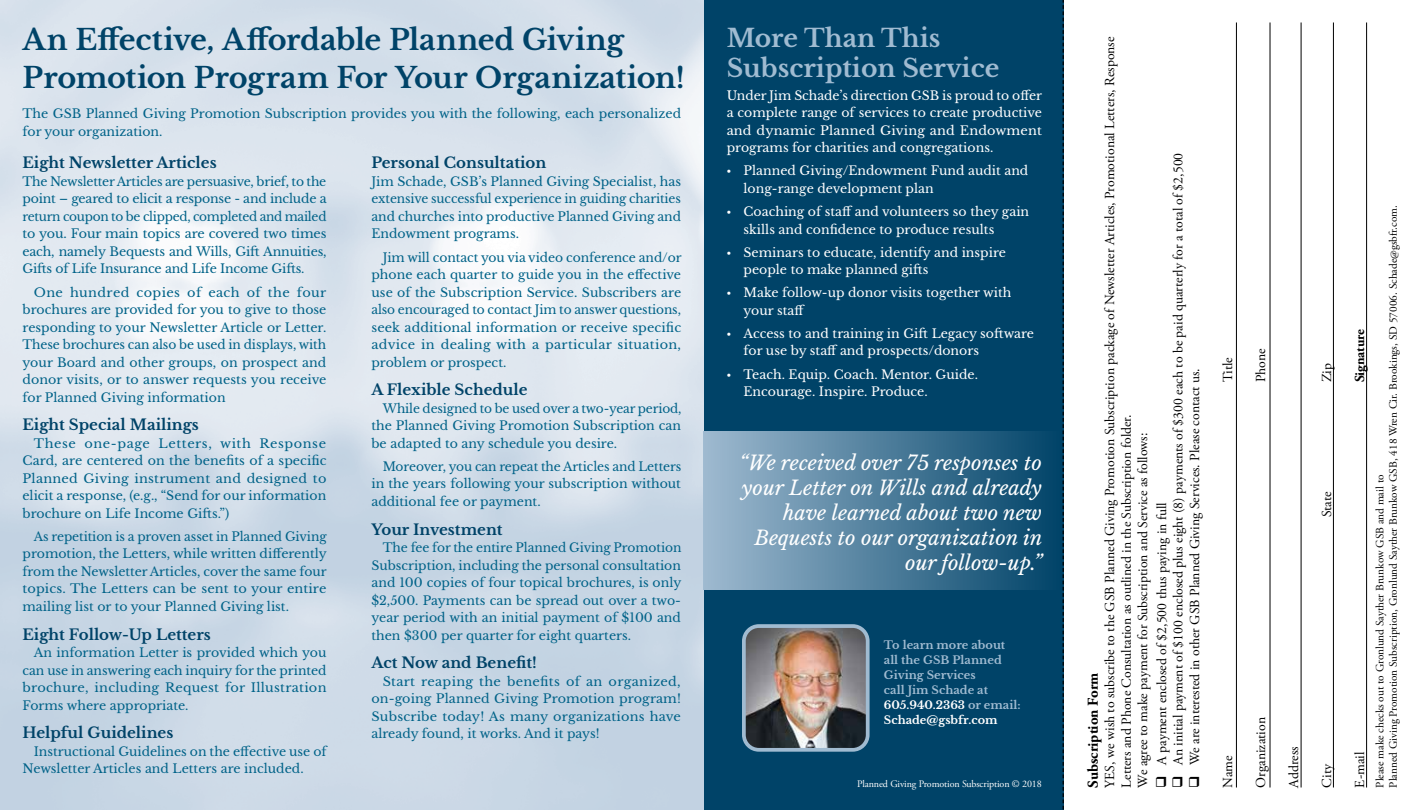
<style>
.page{position:relative;width:1424px;height:810px;background:#fff}
.page>*{position:absolute;margin:0;border:0;box-sizing:border-box;transform-origin:0 0}
.t1{font:700 28.75px/37.5px "Libre Baskerville";letter-spacing:-.01em;color:#004368}
.t2{font:700 25px/30px "Libre Baskerville";color:#a0bbd1}
.t3{font:italic 20px/25px "Libre Baskerville";color:#fff;text-align:right}
.t4{font:700 15px "Libre Baskerville";color:#004368}
.t5{font:700 15px "Adobe Garamond Pro";color:#000}
.t6{font:13.75px/16.5px "Adobe Garamond Pro";color:#000}
.t7{font:700 13.75px "Adobe Garamond Pro";letter-spacing:-.01em;color:#000}
.t8{font:12.5px/17.5px "Libre Baskerville";color:#006288;text-align:justify}
.t9{font:12.5px/17.5px "Libre Baskerville";color:#fff}
.t10{font:11.25px/13.5px "Adobe Garamond Pro";color:#000}
.t11{font:700 11.25px/15px "Libre Baskerville";color:#a0bbd1}
.t12{font:10px "Adobe Garamond Pro";letter-spacing:-.01em;color:#fff}
.s1{font-family:"Adobe Garamond Pro";font-size:11.25px}
.s2{color:#fff}
</style>
<div class="page">
<div style="left:703px;top:0;width:360px;height:810px;background:#004368"></div>
<hr style="left:1269px;top:22px;width:1px;height:766px;background:#000">
<hr style="left:1235px;top:22px;width:1px;height:766px;background:#000">
<hr style="left:1300px;top:22px;width:1px;height:766px;background:#000">
<hr style="left:1332px;top:22px;width:1px;height:766px;background:#000">
<hr style="left:1365px;top:22px;width:1px;height:766px;background:#000">
<img style="left:747px;top:629px;width:117px;height:118px">
<div style="left:742px;top:624px;width:127px;height:128px;border:4px solid #a0bbd1;border-radius:15px"></div>
<div style="left:703px;top:431px;width:359px;height:158px;background:linear-gradient(to right,#9fbad0,#004368)"></div>
<svg style="left:1062px;top:0;width:1px;height:810px"></svg>
<h1 class="t1" style="left:22px;top:21px;width:663px">An Effective, Affordable Planned Giving<br>Promotion Program For Your Organization!</h1>
<p class="t8" style="left:22px;top:104px;width:660px;line-height:18.8px">The GSB Planned Giving Promotion Subscription provides you with the following, each personalized for your organization.</p>
<p class="t4" style="left:22px;top:154px;width:196px">Eight Newsletter Articles</p>
<p class="t8" style="left:22px;top:173px;width:305px">The Newsletter Articles are persuasive, brief, to the point – geared to elicit a response - and include a return coupon to be clipped, completed and mailed to you. Four main topics are covered two times each, namely Bequests and Wills, Gift Annuities, Gifts of Life Insurance and Life Income Gifts.</p>
<p class="t8" style="left:22px;top:283px;width:305px;text-indent:11px">One hundred copies of each of the four brochures are provided for you to give to those responding to your Newsletter Article or Letter.<br>These brochures can also be used in displays, with your Board and other groups, on prospect and donor visits, or to answer requests you receive for Planned Giving information</p>
<p class="t4" style="left:22px;top:416px;width:178px">Eight Special Mailings</p>
<p class="t8" style="left:22px;top:435px;width:305px;text-indent:11px">These one-page Letters, with Response Card, are centered on the benefits of a specific Planned Giving instrument and designed to elicit a response, (e.g., “Send for our information brochure on Life Income Gifts.”)</p>
<p class="t8" style="left:22px;top:528px;width:306px;text-indent:11px">As repetition is a proven asset in Planned Giving promotion, the Letters, while written differently from the Newsletter Articles, cover the same four topics. The Letters can be sent to your entire mailing list or to your Planned Giving list.</p>
<p class="t4" style="left:22px;top:625px;width:190px">Eight Follow-Up Letters</p>
<p class="t8" style="left:22px;top:644px;width:305px;text-indent:11px">An information Letter is provided which you can use in answering each inquiry for the printed brochure, including Request for Illustration Forms where appropriate.</p>
<p class="t4" style="left:22px;top:724px;width:152px">Helpful Guidelines</p>
<p class="t8" style="left:22px;top:743px;width:305px;text-indent:11px">Instructional Guidelines on the effective use of<br>Newsletter Articles and Letters are included.</p>
<p class="t4" style="left:371px;top:154px;width:176px">Personal Consultation</p>
<p class="t8" style="left:371px;top:173px;width:311px">Jim Schade, GSB’s Planned Giving Specialist, has extensive successful experience in guiding charities and churches into productive Planned Giving and Endowment programs.</p>
<p class="t8" style="left:371px;top:248px;width:311px;text-indent:11px">Jim will contact you via video conference and/or phone each quarter to guide you in the effective use of the Subscription Service. Subscribers are also encouraged to contact Jim to answer questions, seek additional information or receive specific advice in dealing with a particular situation, problem or prospect.</p>
<p class="t4" style="left:371px;top:381px;width:158px">A Flexible Schedule</p>
<p class="t8" style="left:371px;top:400px;width:311px;text-indent:11px">While designed to be used over a two-year period, the Planned Giving Promotion Subscription can be adapted to any schedule you desire.</p>
<p class="t8" style="left:371px;top:458px;width:311px;text-indent:11px">Moreover, you can repeat the Articles and Letters in the years following your subscription without additional fee or payment.</p>
<p class="t4" style="left:371px;top:520px;width:133px">Your Investment</p>
<p class="t8" style="left:371px;top:539px;width:311px;text-indent:11px">The fee for the entire Planned Giving Promotion Subscription, including the personal consultation and 100 copies of four topical brochures, is only $2,500. Payments can be spread out over a two&shy;year period with an initial payment of $100 and then $300 per quarter for eight quarters.</p>
<p class="t4" style="left:371px;top:654px;width:167px">Act Now and Benefit!</p>
<p class="t8" style="left:371px;top:673px;width:311px;text-indent:11px">Start reaping the benefits of an organized, on-going Planned Giving Promotion program!<br>Subscribe today! As many organizations have already found, it works. And it pays!</p>
<h2 class="t2" style="left:726px;top:23px;width:274px">More Than This<br>Subscription Service</h2>
<p class="t9" style="left:726px;top:87px;width:317px;text-align:justify">Under Jim Schade’s direction GSB is proud to offer a complete range of services to create productive and dynamic Planned Giving and Endowment programs for charities and congregations.</p>
<p class="t9" style="left:743px;top:162px;width:286px;text-indent:-17px"><span class="s1">•</span> Planned Giving/Endowment Fund audit and long-range development plan</p>
<p class="t9" style="left:743px;top:203px;width:287px;text-indent:-17px"><span class="s1">•</span> Coaching of staff and volunteers so they gain skills and confidence to produce results</p>
<p class="t9" style="left:743px;top:244px;width:264px;text-indent:-17px"><span class="s1">•</span> Seminars to educate, identify and inspire people to make planned gifts</p>
<p class="t9" style="left:743px;top:284px;width:269px;text-indent:-17px"><span class="s1">•</span> Make follow-up donor visits together with your staff</p>
<p class="t9" style="left:743px;top:325px;width:292px;text-indent:-17px"><span class="s1">•</span> Access to and training in Gift Legacy software for use by staff and prospects/donors</p>
<p class="t9" style="left:743px;top:365px;width:236px;text-indent:-17px"><span class="s1">•</span> Teach. Equip. Coach. Mentor. Guide.<br>Encourage. Inspire. Produce.</p>
<h3 class="t3" style="left:739px;top:450px;width:304px">“We received over 75 responses to your Letter on Wills and already have learned about two new<br>Bequests to our organization in our follow-up.”</h3>
<p class="t11" style="left:883px;top:637px;width:138px">To learn more about all the GSB Planned<br>Giving Services<br>call Jim Schade at<br><span class="s2">605.940.2363</span> or email:<br><span class="s2">Schade@gsbfr.com</span></p>
<p class="t12" style="left:857px;top:778px;width:186px">Planned Giving Promotion Subscription © 2018</p>
<p class="t6" style="left:1102px;top:788px;width:752px;rotate:-90deg">YES, we wish to subscribe to the GSB Planned Giving Promotion Subscription package of Newsletter Articles, Promotional Letters, Response<br>Letters and Phone Consultation as outlined in the Subscription folder.<br>We agree to make payment for Subscription and Service as follows:</p>
<p class="t6" style="left:1170px;top:788px;width:636px;rotate:-90deg">❑ An initial payment of $100 enclosed plus eight (8) payments of $300 each to be paid quarterly for a total of $2,500</p>
<p class="t6" style="left:1186px;top:788px;width:421px;rotate:-90deg">❑ We are interested in other GSB Planned Giving Services. Please contact us.</p>
<p class="t6" style="left:1153px;top:788px;width:287px;rotate:-90deg">❑ A payment enclosed of $2,500 thus paying in full</p>
<p class="t5" style="left:1084px;top:788px;width:116px;rotate:-90deg">Subscription Form</p>
<p class="t6" style="left:1219px;top:382px;width:27px;rotate:-90deg">Title</p>
<p class="t6" style="left:1219px;top:788px;width:34px;rotate:-90deg">Name</p>
<p class="t6" style="left:1252px;top:382px;width:35px;rotate:-90deg">Phone</p>
<p class="t6" style="left:1252px;top:788px;width:72px;rotate:-90deg">Organization</p>
<p class="t6" style="left:1285px;top:788px;width:43px;rotate:-90deg">Address</p>
<p class="t6" style="left:1318px;top:382px;width:21px;rotate:-90deg">Zip</p>
<p class="t6" style="left:1318px;top:517px;width:27px;rotate:-90deg">State</p>
<p class="t6" style="left:1318px;top:788px;width:25px;rotate:-90deg">City</p>
<p class="t10" style="left:1373px;top:788px;width:584px;rotate:-90deg">Please make checks out to Gronlund Sayther Brunkow GSB and mail to<br>Planned Giving Promotion Subscription, Gronlund Sayther Brunkow GSB, 418 Wren Cir. Brookings, SD 57006. Schade@gsbfr.com.</p>
<p class="t7" style="left:1351px;top:382px;width:55px;rotate:-90deg">Signature</p>
<p class="t6" style="left:1351px;top:788px;width:37px;rotate:-90deg">E-mail</p>
</div>
